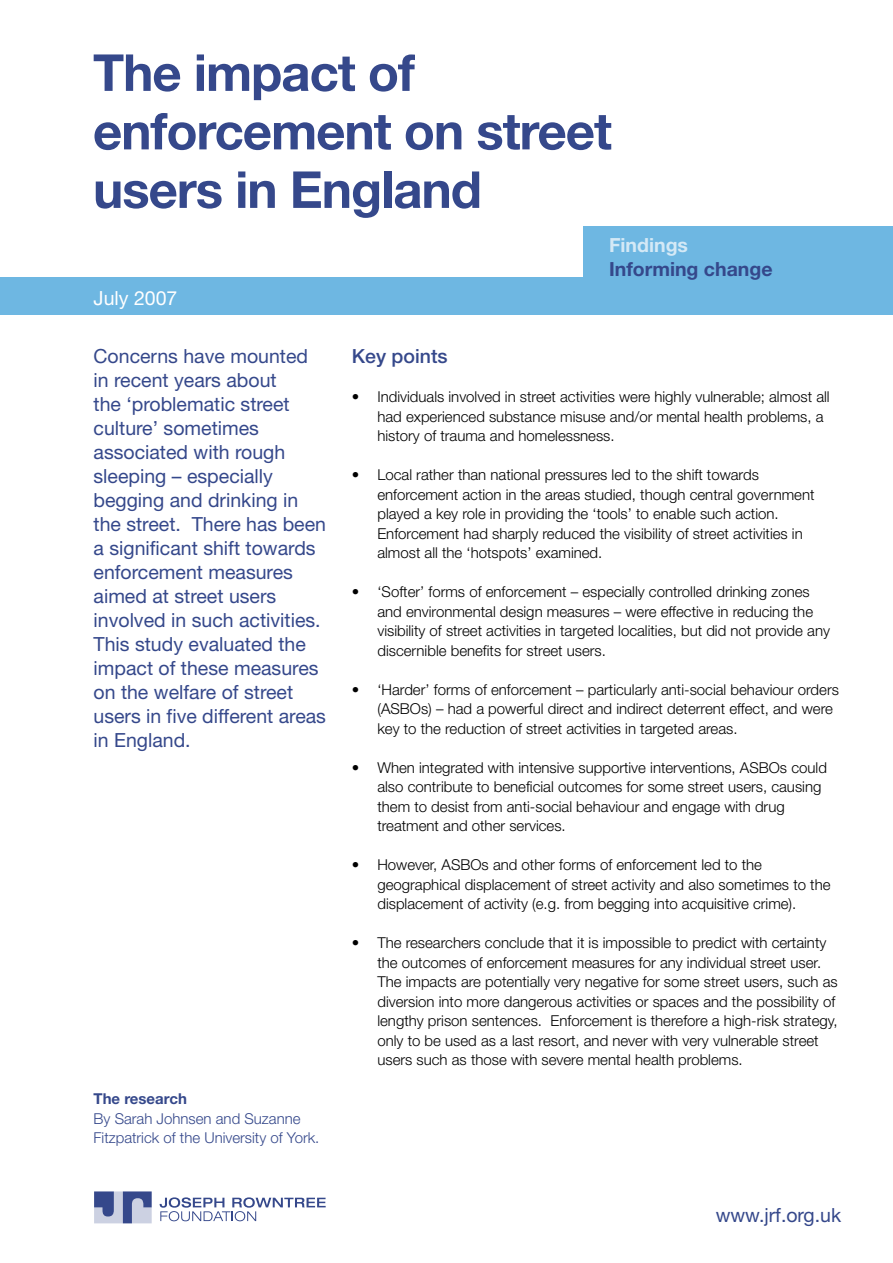
<style>
.page{position:relative;width:893px;height:1263px;background:#fff}
.page>*{position:absolute;margin:0;border:0;box-sizing:border-box;transform-origin:0 0}
.t1{font:700 51px/58.5px "Helvetica Neue";letter-spacing:-.02em;color:#35488b}
.t2{font:19.5px/24px "Helvetica Neue";color:#35488b}
.t3{font:700 19.5px "Helvetica Neue";color:#35488b}
.t4{font:500 19.5px "Helvetica Neue";color:#35488b}
.t5{font:700 19.5px "Helvetica Neue";color:#d4e9f6}
.t6{font:19.5px "Helvetica Neue";color:#fff}
.t7{font:300 15px/19.5px "Helvetica Neue";color:#000}
.t8{font:300 15px/19.5px "Helvetica Neue";color:#35488b}
.t9{font:700 15px "Helvetica Neue";color:#35488b}
</style>
<div class="page">
<div style="left:0;top:277px;width:893px;height:37px;background:#6eb7e2"></div>
<div style="left:583px;top:227px;width:310px;height:81px;background:#6eb7e2"></div>
<svg style="left:160px;top:1197px;width:166px;height:24px"></svg>
<svg style="left:94px;top:1191px;width:58px;height:32px;background:#828eb7"></svg>
<p class="t1" style="left:93px;top:42px;width:520px">The impact of enforcement on street users in England</p>
<p class="t5" style="left:609px;top:233px;width:81px">Findings</p>
<p class="t3" style="left:609px;top:257px;width:165px">Informing change</p>
<p class="t6" style="left:94px;top:286px;width:85px">July 2007</p>
<p class="t2" style="left:94px;top:344px;width:234px">Concerns have mounted in recent years about<br>the ‘problematic street culture’ sometimes associated with rough sleeping – especially begging and drinking in the street. There has been a significant shift towards enforcement measures aimed at street users involved in such activities.<br>This study evaluated the impact of these measures on the welfare of street users in five different areas in England.</p>
<p class="t4" style="left:352px;top:344px;width:97px">Key points</p>
<p class="t7" style="left:377px;top:387px;width:454px;text-indent:-26px">• Individuals involved in street activities were highly vulnerable; almost all had experienced substance misuse and/or mental health problems, a history of trauma and homelessness.</p>
<p class="t7" style="left:377px;top:465px;width:439px;text-indent:-26px">• Local rather than national pressures led to the shift towards enforcement action in the areas studied, though central government played a key role in providing the ‘tools’ to enable such action.<br>Enforcement had sharply reduced the visibility of street activities in almost all the ‘hotspots’ examined.</p>
<p class="t7" style="left:377px;top:582px;width:454px;text-indent:-26px">• ‘Softer’ forms of enforcement – especially controlled drinking zones and environmental design measures – were effective in reducing the visibility of street activities in targeted localities, but did not provide any discernible benefits for street users.</p>
<p class="t7" style="left:377px;top:679px;width:463px;text-indent:-26px">• ‘Harder’ forms of enforcement – particularly anti-social behaviour orders (ASBOs) – had a powerful direct and indirect deterrent effect, and were key to the reduction of street activities in targeted areas.</p>
<p class="t7" style="left:377px;top:757px;width:451px;text-indent:-26px">• When integrated with intensive supportive interventions, ASBOs could also contribute to beneficial outcomes for some street users, causing them to desist from anti-social behaviour and engage with drug treatment and other services.</p>
<p class="t7" style="left:377px;top:855px;width:455px;text-indent:-26px">• However, ASBOs and other forms of enforcement led to the geographical displacement of street activity and also sometimes to the displacement of activity (e.g. from begging into acquisitive crime).</p>
<p class="t7" style="left:377px;top:933px;width:462px;text-indent:-26px">• The researchers conclude that it is impossible to predict with certainty the outcomes of enforcement measures for any individual street user.<br>The impacts are potentially very negative for some street users, such as diversion into more dangerous activities or spaces and the possibility of lengthy prison sentences. Enforcement is therefore a high-risk strategy, only to be used as a last resort, and never with very vulnerable street users such as those with severe mental health problems.</p>
<p class="t9" style="left:94px;top:1089px;width:95px">The research</p>
<p class="t8" style="left:94px;top:1108px;width:227px">By Sarah Johnsen and Suzanne<br>Fitzpatrick of the University of York.</p>
<p class="t2" style="left:716px;top:1202px;width:127px">www.jrf.org.uk</p>
</div>
